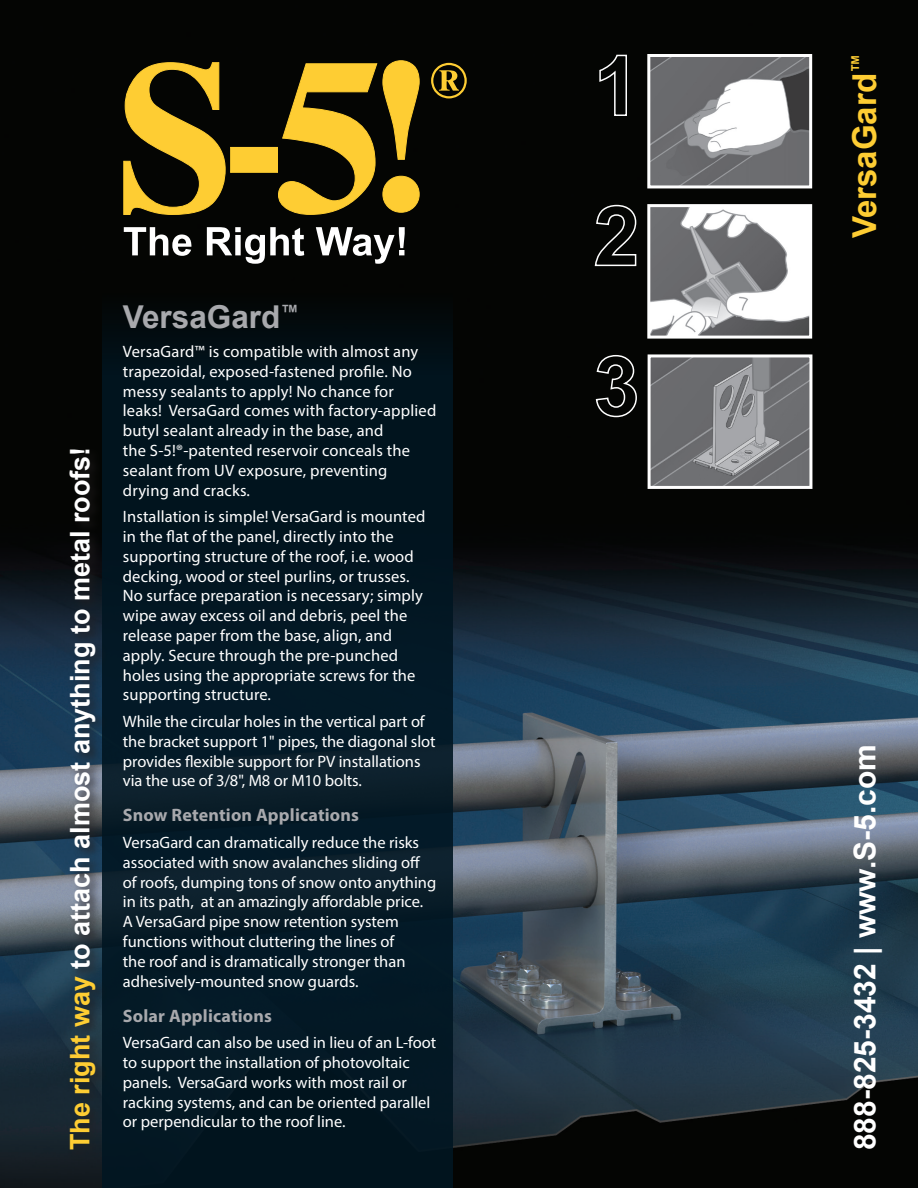
<style>
.page{position:relative;width:918px;height:1188px;background:#fff}
.page>*{position:absolute;margin:0;border:0;box-sizing:border-box;transform-origin:0 0}
.Product_Name{font:700 33px "Arial";color:#fecd33}
.Main_Clamp_Title{font:700 31.5px "Arial";color:#a8a9ad}
.t1{font:700 30px "Arial";color:#fff}
.t2{font:700 27px "Arial";color:#fff}
.Front_Page_Text{font:700 18px "Myriad Pro";letter-spacing:.01em;color:#a8a9ad}
.Front_Page_Text-2{font:16.5px/19.8px "Myriad Pro";color:#fff}
.s1{color:#fecd33}
</style>
<div class="page">
<img style="left:0;top:0;width:918px;height:1188px">
<svg style="left:102px;top:2px;width:351px;height:1186px;background:#03141d"></svg>
<img style="left:651px;top:58px;width:157px;height:126px">
<div style="left:647px;top:54px;width:165px;height:134px;border:3px solid #fff"></div>
<svg style="left:599px;top:54px;width:29px;height:63px;background:#282827"></svg>
<svg style="left:594px;top:204px;width:43px;height:63px;background:#282927"></svg>
<svg style="left:595px;top:354px;width:43px;height:64px;background:#272826"></svg>
<img style="left:651px;top:208px;width:157px;height:127px">
<div style="left:647px;top:204px;width:165px;height:135px;border:3px solid #fff"></div>
<img style="left:652px;top:358px;width:156px;height:127px">
<div style="left:648px;top:354px;width:164px;height:135px;border:3px solid #fff"></div>
<div style="left:68px;top:446px;width:39px;height:715px;background:#231f20;opacity:.75"></div>
<svg style="left:124px;top:227px;width:68px;height:29px"></svg>
<svg style="left:207px;top:227px;width:97px;height:37px"></svg>
<svg style="left:316px;top:227px;width:89px;height:37px"></svg>
<svg style="left:123px;top:62px;width:102px;height:153px;background:#7e671a"></svg>
<div style="left:231px;top:147px;width:46px;height:25px;background:#fecd33"></div>
<div style="left:230px;top:147px;width:48px;height:26px;border:1px solid #fecd32"></div>
<svg style="left:278px;top:63px;width:99px;height:152px;background:#80681a"></svg>
<svg style="left:383px;top:60px;width:36px;height:153px;background:#9b7e1f"></svg>
<svg style="left:431px;top:63px;width:36px;height:35px"></svg>
<img style="left:746px;top:92px;width:27px;height:27px">
<p class="t2" style="left:62px;top:1150px;width:705px;rotate:-90deg"><span class="s1">The right way</span> to attach almost anything to metal roofs!</p>
<p class="Main_Clamp_Title" style="left:123px;top:297px;width:177px">VersaGard<sup>™</sup></p>
<p class="Front_Page_Text-2" style="left:123px;top:341px;width:315px">VersaGard™ is compatible with almost any trapezoidal, exposed‑fastened profile. No messy sealants to apply! No chance for leaks! VersaGard comes with factory‑applied butyl sealant already in the base, and<br>the S-5!®‑patented reservoir conceals the sealant from UV exposure, preventing drying and cracks.</p>
<p class="Front_Page_Text-2" style="left:123px;top:507px;width:304px">Installation is simple! VersaGard is mounted in the flat of the panel, directly into the supporting structure of the roof, i.e. wood decking, wood or steel purlins, or trusses.<br>No surface preparation is necessary; simply wipe away excess oil and debris, peel the release paper from the base, align, and apply. Secure through the pre-punched holes using the appropriate screws for the supporting structure.</p>
<p class="Front_Page_Text-2" style="left:123px;top:711px;width:314px">While the circular holes in the vertical part of the bracket support 1" pipes, the diagonal slot provides flexible support for PV installations via the use of 3/8", M8 or M10 bolts.</p>
<p class="Front_Page_Text" style="left:123px;top:804px;width:238px">Snow Retention Applications</p>
<p class="Front_Page_Text-2" style="left:123px;top:832px;width:315px">VersaGard can dramatically reduce the risks associated with snow avalanches sliding off of roofs, dumping tons of snow onto anything in its path, at an amazingly affordable price.<br>A VersaGard pipe snow retention system functions without cluttering the lines of<br>the roof and is dramatically stronger than adhesively‑mounted snow guards.</p>
<p class="Front_Page_Text" style="left:123px;top:1004px;width:151px">Solar Applications</p>
<p class="Front_Page_Text-2" style="left:123px;top:1033px;width:315px">VersaGard can also be used in lieu of an L-foot to support the installation of photovoltaic panels. VersaGard works with most rail or racking systems, and can be oriented parallel or perpendicular to the roof line.</p>
<p class="Product_Name" style="left:843px;top:238px;width:186px;rotate:-90deg">VersaGard<sup>™</sup></p>
<p class="t1" style="left:845px;top:1150px;width:407px;rotate:-90deg">888-825-3432 | www.S-5.com</p>
</div>
